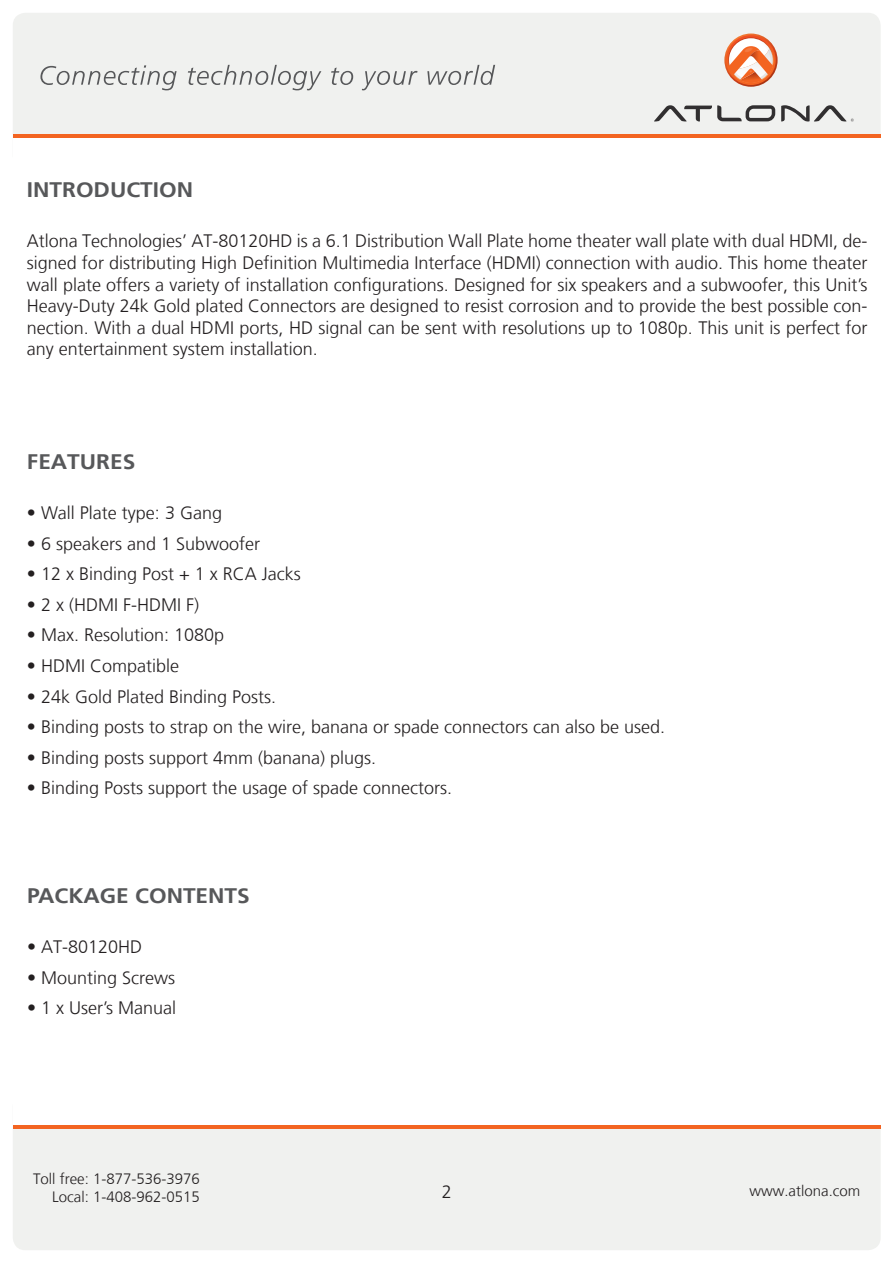
<style>
.page{position:relative;width:893px;height:1263px;background:#fff}
.page>*{position:absolute;margin:0;border:0;box-sizing:border-box;transform-origin:0 0}
.t1{font:700 21px "Frutiger LT";color:#57585a;scale:1.08 1}
.t2{font:300 18px/21.6px "Frutiger LT";color:#231f20;text-align:justify}
.t3{font:300 15px/18px "Frutiger LT";color:#231f20;text-align:right}
</style>
<div class="page">
<div style="left:13px;top:1094px;width:868px;height:156px;background:#f0f1ef;border-radius:13px"></div>
<div style="left:13px;top:1091px;width:868px;height:36px;background:#fff"></div>
<hr style="left:13px;top:1125px;width:868px;height:3px;background:#f36421">
<div style="left:13px;top:13px;width:868px;height:156px;background:#f0f1ef;border-radius:13px"></div>
<div style="left:13px;top:136px;width:868px;height:36px;background:#fff"></div>
<hr style="left:13px;top:134px;width:868px;height:4px;background:#f36421">
<svg style="left:654px;top:105px;width:121px;height:16px"></svg>
<svg style="left:781px;top:105px;width:73px;height:17px"></svg>
<svg style="left:724px;top:34px;width:54px;height:53px"></svg>
<svg style="left:726px;top:35px;width:50px;height:50px"></svg>
<svg style="left:728px;top:37px;width:46px;height:46px"></svg>
<svg style="left:40px;top:65px;width:137px;height:25px"></svg>
<svg style="left:188px;top:65px;width:133px;height:25px"></svg>
<svg style="left:331px;top:68px;width:22px;height:17px"></svg>
<svg style="left:362px;top:71px;width:55px;height:19px"></svg>
<svg style="left:427px;top:65px;width:68px;height:20px"></svg>
<p class="t1" style="left:27px;top:178px;width:156px">INTRODUCTION</p>
<p class="t2" style="left:27px;top:231px;width:842px">Atlona Technologies’ AT-80120HD is a 6.1 Distribution Wall Plate home theater wall plate with dual HDMI, de&shy;signed for distributing High Definition Multimedia Interface (HDMI) connection with audio. This home theater wall plate offers a variety of installation configurations. Designed for six speakers and a subwoofer, this Unit’s Heavy-Duty 24k Gold plated Connectors are designed to resist corrosion and to provide the best possible con&shy;nection. With a dual HDMI ports, HD signal can be sent with resolutions up to 1080p. This unit is perfect for any entertainment system installation.</p>
<p class="t1" style="left:27px;top:449px;width:102px">FEATURES</p>
<p class="t2" style="left:27px;top:502px;width:197px">• Wall Plate type: 3 Gang</p>
<p class="t2" style="left:27px;top:533px;width:235px">• 6 speakers and 1 Subwoofer</p>
<p class="t2" style="left:27px;top:563px;width:275px">• 12 x Binding Post + 1 x RCA Jacks</p>
<p class="t2" style="left:27px;top:594px;width:174px">• 2 x (HDMI F-HDMI F)</p>
<p class="t2" style="left:27px;top:625px;width:199px">• Max. Resolution: 1080p</p>
<p class="t2" style="left:27px;top:655px;width:154px">• HDMI Compatible</p>
<p class="t2" style="left:27px;top:686px;width:251px">• 24k Gold Plated Binding Posts.</p>
<p class="t2" style="left:27px;top:716px;width:640px">• Binding posts to strap on the wire, banana or spade connectors can also be used.</p>
<p class="t2" style="left:27px;top:747px;width:351px">• Binding posts support 4mm (banana) plugs.</p>
<p class="t2" style="left:27px;top:778px;width:427px">• Binding Posts support the usage of spade connectors.</p>
<p class="t1" style="left:27px;top:883px;width:208px">PACKAGE CONTENTS</p>
<p class="t2" style="left:27px;top:936px;width:117px">• AT-80120HD</p>
<p class="t2" style="left:27px;top:967px;width:150px">• Mounting Screws</p>
<p class="t2" style="left:27px;top:997px;width:151px">• 1 x User’s Manual</p>
<p class="t3" style="left:33px;top:1170px;width:168px">Toll free: 1-877-536-3976<br>Local: 1-408-962-0515</p>
<p class="t2" style="left:442px;top:1181px;width:12px">2</p>
<p class="t3" style="left:749px;top:1181px;width:112px">www.atlona.com</p>
</div>
